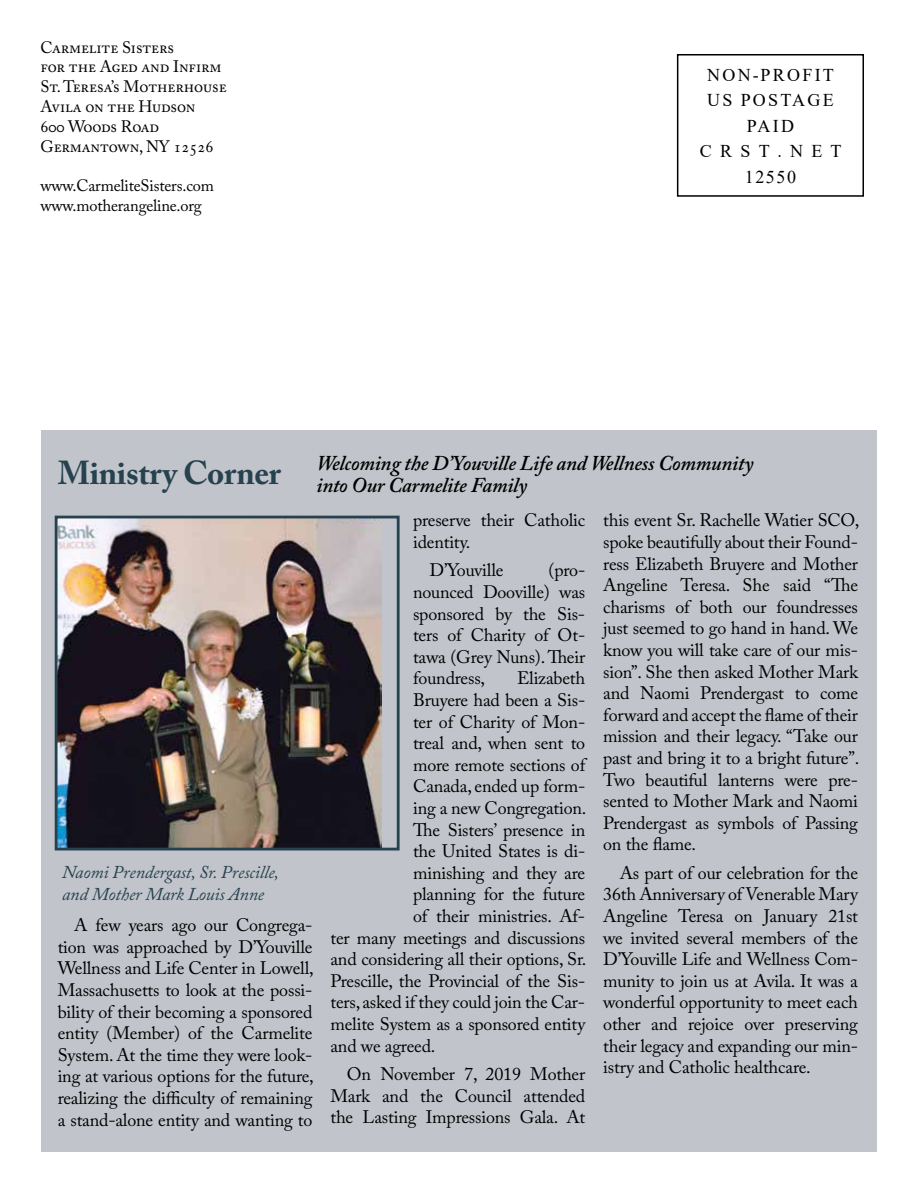
<style>
.page{position:relative;width:918px;height:1188px;background:#fff}
.page>*{position:absolute;margin:0;border:0;box-sizing:border-box;transform-origin:0 0}
.t1{font:700 33px "Adobe Caslon Pro";letter-spacing:-.01em;color:#27424f}
.t2{font:italic 600 21px/22.5px "Adobe Caslon Pro";letter-spacing:-.01em;color:#000}
.t3{font:18px/21.6px "Adobe Caslon Pro";letter-spacing:-.01em;color:#000;text-align:justify}
.t4{font:italic 18px/22.5px "Adobe Caslon Pro";letter-spacing:-.01em;color:#27424f}
.t5{font:18px/25.5px "Times New Roman";letter-spacing:.125em;color:#000;text-align:center}
.t6{font:16.5px/19.8px "Adobe Caslon Pro";letter-spacing:-.01em;color:#000}
</style>
<div class="page">
<div style="left:41px;top:430px;width:836px;height:721px;background:#c1c4ca"></div>
<div style="left:677px;top:54px;width:187px;height:143px;border:2px solid #000"></div>
<img style="left:59px;top:520px;width:322px;height:327px">
<div style="left:55px;top:516px;width:345px;height:335px;border:3px solid #27424f"></div>
<p class="t6" style="left:40px;top:37px;width:188px">Carmelite Sisters<br>for the Aged and Infirm<br>St. Teresa’s Motherhouse<br>Avila on the Hudson<br>600 Woods Road<br>Germantown, NY 12526</p>
<p class="t6" style="left:40px;top:176px;width:175px">www.CarmeliteSisters.com www.motherangeline.org</p>
<p class="t5" style="left:700px;top:61px;width:143px">NON-PROFIT<br>US POSTAGE<br>PAID<br>C R S T . N E T<br>12550</p>
<h1 class="t1" style="left:58px;top:453px;width:225px">Ministry Corner</h1>
<p class="t2" style="left:316px;top:451px;width:439px">Welcoming the D’Youville Life and Wellness Community into Our Carmelite Family</p>
<p class="t4" style="left:62px;top:860px;width:218px">Naomi Prendergast, Sr. Prescille, and Mother Mark Louis Anne</p>
<p class="t3" style="left:58px;top:914px;width:258px;text-indent:17px">A few years ago our Congrega&shy;tion was approached by D’Youville Wellness and Life Center in Lowell, Massachusetts to look at the possi&shy;bility of their becoming a sponsored entity (Member) of the Carmelite System. At the time they were look&shy;ing at various options for the future, realizing the difficulty of remaining a stand-alone entity and wanting to</p>
<p class="t3" style="left:413px;top:509px;width:174px">preserve their Catholic identity.</p>
<p class="t3" style="left:430px;top:559px;width:75px">D’Youville</p>
<p class="t3" style="left:413px;top:559px;width:174px;text-indent:136px">(pro&shy;nounced Dooville) was sponsored by the Sis&shy;ters of Charity of Ot&shy;tawa (Grey Nuns). Their foundress,</p>
<p class="t3" style="left:517px;top:667px;width:70px">Elizabeth</p>
<p class="t3" style="left:413px;top:689px;width:174px">Bruyere had been a Sis-</p>
<p class="t3" style="left:413px;top:711px;width:174px">ter of Charity of Mon-</p>
<p class="t3" style="left:413px;top:732px;width:174px">treal and, when sent to</p>
<p class="t3" style="left:413px;top:754px;width:176px">more remote sections of</p>
<p class="t3" style="left:413px;top:775px;width:174px">Canada, ended up form-</p>
<p class="t3" style="left:413px;top:797px;width:175px">ing a new Congregation.</p>
<p class="t3" style="left:413px;top:819px;width:174px">The Sisters’ presence in</p>
<p class="t3" style="left:413px;top:840px;width:174px">the United States is di-</p>
<p class="t3" style="left:413px;top:862px;width:174px">minishing and they are</p>
<p class="t3" style="left:413px;top:883px;width:174px">planning for the future</p>
<p class="t3" style="left:413px;top:905px;width:174px">of their ministries. Af-</p>
<p class="t3" style="left:330px;top:927px;width:256px">ter many meetings and discussions</p>
<p class="t3" style="left:330px;top:948px;width:258px">and considering all their options, Sr.</p>
<p class="t3" style="left:330px;top:970px;width:256px">Prescille, the Provincial of the Sis-</p>
<p class="t3" style="left:330px;top:991px;width:256px">ters, asked if they could join the Car-</p>
<p class="t3" style="left:330px;top:1013px;width:256px">melite System as a sponsored entity</p>
<p class="t3" style="left:330px;top:1035px;width:107px">and we agreed.</p>
<p class="t3" style="left:330px;top:1063px;width:256px;text-indent:17px">On November 7, 2019 Mother Mark and the Council attended the Lasting Impressions Gala. At</p>
<p class="t3" style="left:603px;top:509px;width:258px">this event Sr. Rachelle Watier SCO, spoke beautifully about their Found&shy;ress Elizabeth Bruyere and Mother Angeline Teresa. She said “The charisms of both our foundresses just seemed to go hand in hand. We know you will take care of our mis&shy;sion”. She then asked Mother Mark and Naomi Prendergast to come forward and accept the flame of their mission and their legacy. “Take our past and bring it to a bright future”.<br>Two beautiful lanterns were pre&shy;sented to Mother Mark and Naomi Prendergast as symbols of Passing on the flame.</p>
<p class="t3" style="left:603px;top:862px;width:256px;text-indent:17px">As part of our celebration for the 36th Anniversary of Venerable Mary Angeline Teresa on January 21st we invited several members of the D’Youville Life and Wellness Com&shy;munity to join us at Avila. It was a wonderful opportunity to meet each other and rejoice over preserving their legacy and expanding our min&shy;istry and Catholic healthcare.</p>
</div>
